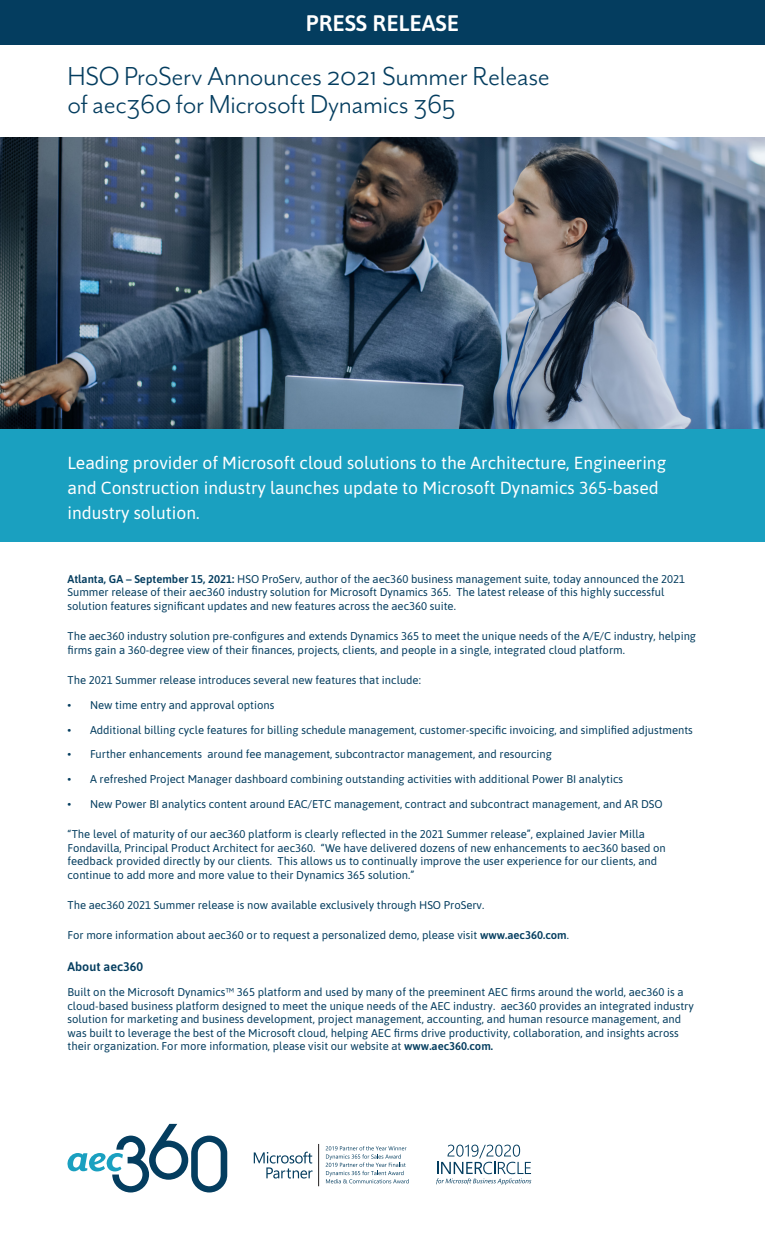
<style>
.page{position:relative;width:765px;height:1260px;background:#fff}
.page>*{position:absolute;margin:0;border:0;box-sizing:border-box;transform-origin:0 0}
.t1{font:30px/28.8px "Mr Eaves San OT";letter-spacing:-.01em;color:#043d5f}
.t2{font:600 22.5px "Asap";color:#fff}
.t3{font:17.5px/25px "Asap";color:#fff}
.t4{font:600 12.5px "Asap";color:#043d5f}
.t5{font:11.25px/13.5px "Asap";color:#043d5f}
.s1{font-weight:600}
</style>
<div class="page">
<img style="left:0;top:137px;width:765px;height:293px">
<div style="left:0;top:430px;width:765px;height:112px;background:#1aa0c0"></div>
<div style="left:0;top:0;width:765px;height:45px;background:#043d5f"></div>
<svg style="left:436px;top:1145px;width:95px;height:40px"></svg>
<svg style="left:254px;top:1152px;width:59px;height:27px"></svg>
<hr style="left:318px;top:1144px;width:1px;height:42px;background:#231f20">
<svg style="left:326px;top:1146px;width:83px;height:37px"></svg>
<svg style="left:68px;top:1124px;width:159px;height:68px"></svg>
<p class="t2" style="left:306px;top:7px;width:155px">PRESS RELEASE</p>
<p class="t1" style="left:68px;top:62px;width:484px">HSO ProServ Announces 2021 Summer Release of aec360 for Microsoft Dynamics 365</p>
<p class="t3" style="left:68px;top:450px;width:600px">Leading provider of Microsoft cloud solutions to the Architecture, Engineering and Construction industry launches update to Microsoft Dynamics 365-based industry solution.</p>
<p class="t5" style="left:68px;top:571px;width:619px"><span class="s1">Atlanta, GA – September 15, 2021:</span> HSO ProServ, author of the aec360 business management suite, today announced the 2021<br>Summer release of their aec360 industry solution for Microsoft Dynamics 365. The latest release of this highly successful solution features significant updates and new features across the aec360 suite.</p>
<p class="t5" style="left:68px;top:629px;width:630px">The aec360 industry solution pre-configures and extends Dynamics 365 to meet the unique needs of the A/E/C industry, helping firms gain a 360-degree view of their finances, projects, clients, and people in a single, integrated cloud platform.</p>
<p class="t5" style="left:68px;top:673px;width:355px">The 2021 Summer release introduces several new features that include:</p>
<p class="t5" style="left:68px;top:697px;width:208px">• New time entry and approval options</p>
<p class="t5" style="left:68px;top:722px;width:627px">• Additional billing cycle features for billing schedule management, customer-specific invoicing, and simplified adjustments</p>
<p class="t5" style="left:68px;top:747px;width:486px">• Further enhancements around fee management, subcontractor management, and resourcing</p>
<p class="t5" style="left:68px;top:772px;width:557px">• A refreshed Project Manager dashboard combining outstanding activities with additional Power BI analytics</p>
<p class="t5" style="left:68px;top:796px;width:597px">• New Power BI analytics content around EAC/ETC management, contract and subcontract management, and AR DSO</p>
<p class="t5" style="left:68px;top:827px;width:600px">“The level of maturity of our aec360 platform is clearly reflected in the 2021 Summer release”, explained Javier Milla Fondavilla, Principal Product Architect for aec360. “We have delivered dozens of new enhancements to aec360 based on feedback provided directly by our clients. This allows us to continually improve the user experience for our clients, and continue to add more and more value to their Dynamics 365 solution.”</p>
<p class="t5" style="left:68px;top:898px;width:418px">The aec360 2021 Summer release is now available exclusively through HSO ProServ.</p>
<p class="t5" style="left:68px;top:928px;width:503px">For more information about aec360 or to request a personalized demo, please visit <span class="s1">www.aec360.com</span>.</p>
<p class="t4" style="left:68px;top:958px;width:77px">About aec360</p>
<p class="t5" style="left:68px;top:985px;width:628px">Built on the Microsoft Dynamics™ 365 platform and used by many of the preeminent AEC firms around the world, aec360 is a cloud-based business platform designed to meet the unique needs of the AEC industry. aec360 provides an integrated industry solution for marketing and business development, project management, accounting, and human resource management, and was built to leverage the best of the Microsoft cloud, helping AEC firms drive productivity, collaboration, and insights across their organization. For more information, please visit our website at <span class="s1">www.aec360.com.</span></p>
</div>
